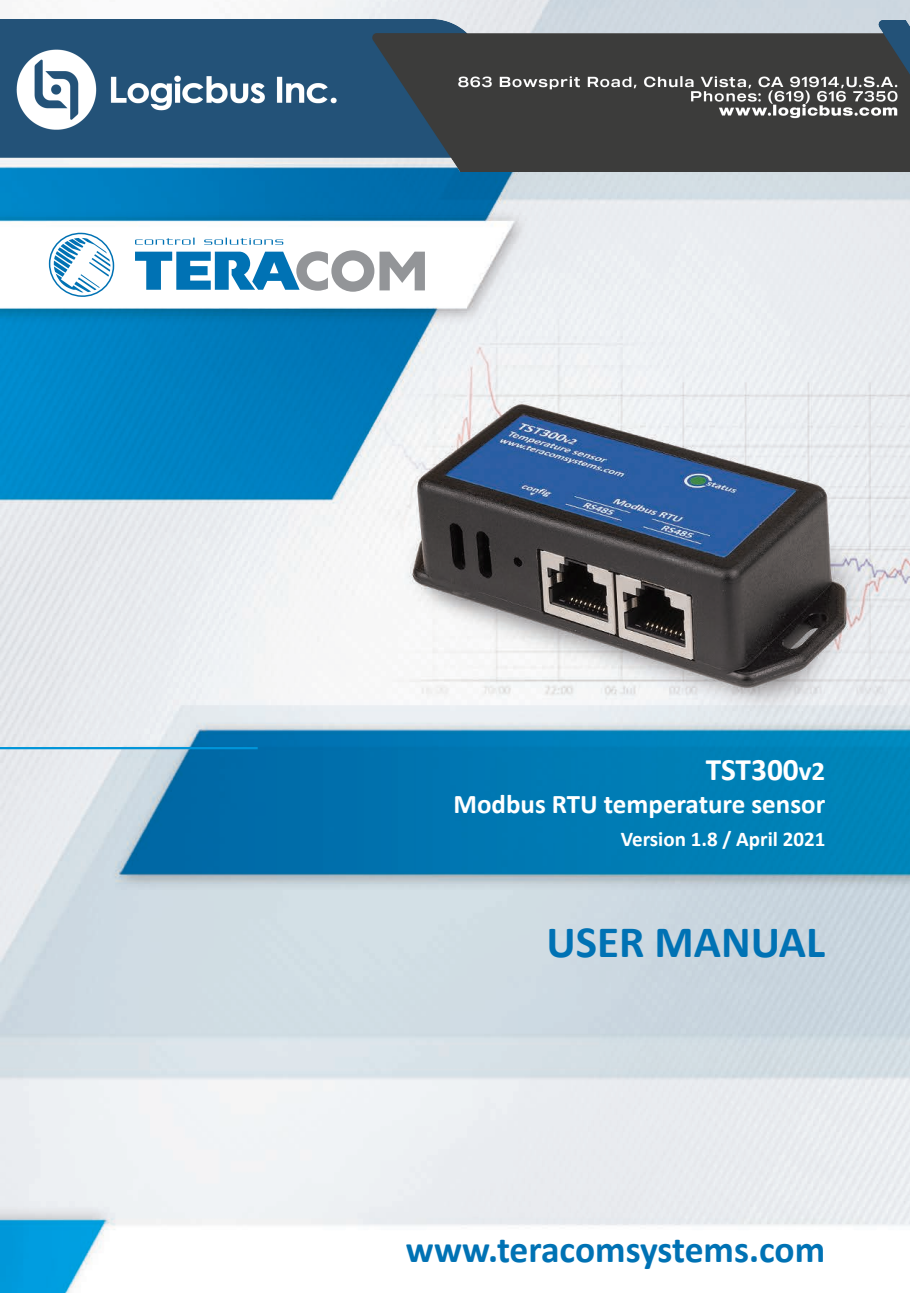
<style>
.page{position:relative;width:910px;height:1293px;background:#fff}
.page>*{position:absolute;margin:0;border:0;box-sizing:border-box;transform-origin:0 0}
.t1{font:700 45px "Calibri";color:#0072b4}
.t2{font:700 37.5px "Calibri";color:#0072b4}
.t3{font:700 31.2px "Calibri";color:#fff}
.t4{font:700 27px "Calibri";color:#fff}
.t5{font:700 21px "Calibri";color:#fff}
.t6{font:19.5px "Calibri";color:#0160ae}
.s1{font-size:27px}
</style>
<div class="page">
<img style="left:0;top:0;width:910px;height:1293px">
<svg style="left:135px;top:238px;width:290px;height:54px"></svg>
<svg style="left:49px;top:232px;width:65px;height:65px"></svg>
<hr style="left:0;top:747px;width:258px;height:2px;background:#0095d9">
<img style="left:0;top:20px;width:910px;height:151px">
<p class="t3" style="left:706px;top:747px;width:121px">TST300<span class="s1">v2</span></p>
<p class="t4" style="left:453px;top:784px;width:373px">Modbus RTU temperature sensor</p>
<p class="t5" style="left:621px;top:824px;width:206px">Version 1.8 / April 2021</p>
<h1 class="t1" style="left:546px;top:910px;width:280px">USER MANUAL</h1>
<p class="t6" style="left:763px;top:1231px;width:54px">Page 1</p>
<h2 class="t2" style="left:406px;top:1223px;width:421px">www.teracomsystems.com</h2>
</div>
